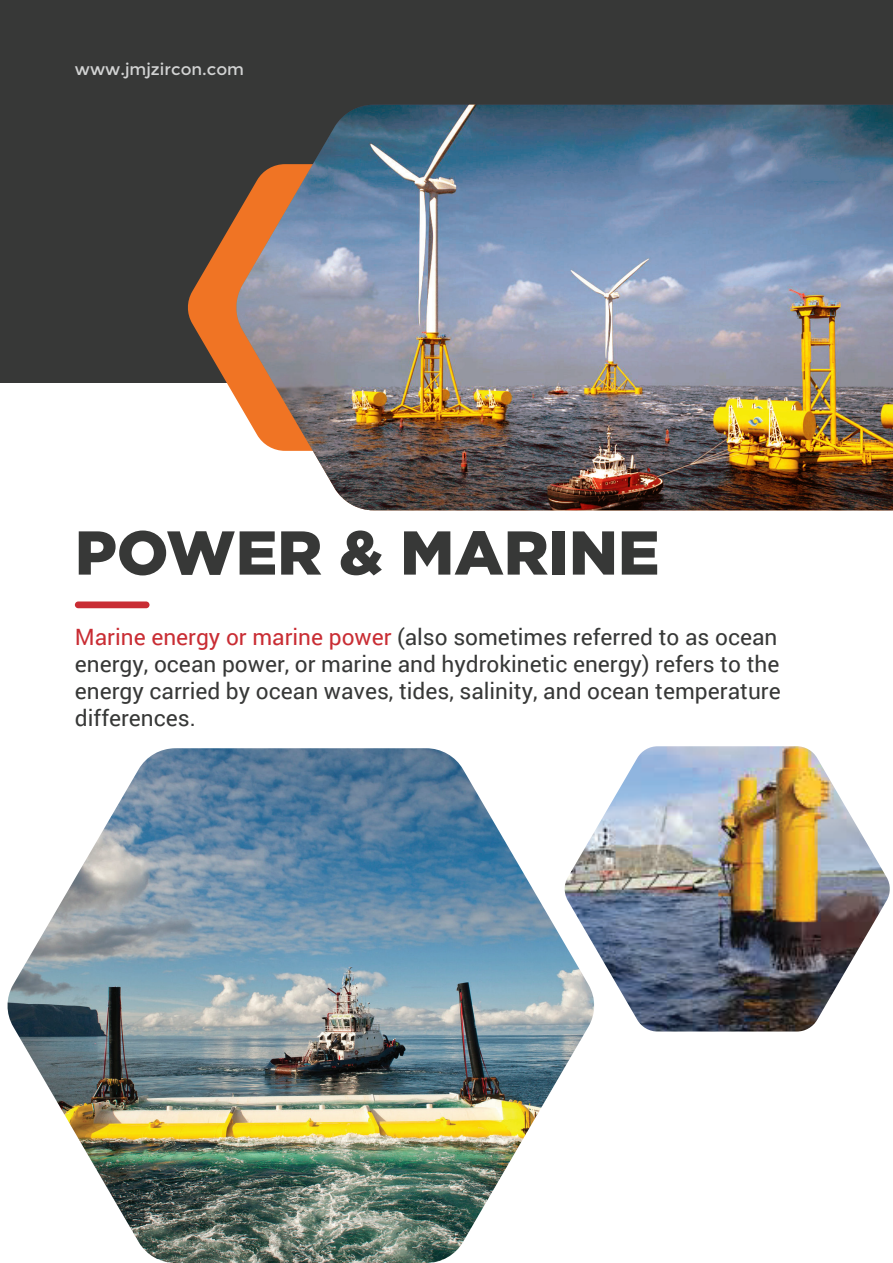
<style>
.page{position:relative;width:893px;height:1263px;background:#fff}
.page>*{position:absolute;margin:0;border:0;box-sizing:border-box;transform-origin:0 0}
.t1{font:900 61.8px "Gotham";color:#373837}
.t2{font:22.5px/27px "Roboto";color:#373837}
.t3{font:16.5px "Montserrat";color:#d2d3d3}
.s1{color:#c92d34}
</style>
<div class="page">
<div style="left:75px;top:601px;width:75px;height:7px;background:#c92d34;border-radius:3px"></div>
<div style="left:0;top:0;width:893px;height:382px;background:#373837"></div>
<svg style="left:186px;top:220px;width:48px;height:175px;fill:#f07424"></svg>
<img style="left:234px;top:105px;width:659px;height:405px">
<img style="left:7px;top:748px;width:579px;height:515px">
<img style="left:564px;top:746px;width:326px;height:285px">
<p class="t3" style="left:75px;top:59px;width:171px">www.jmjzircon.com</p>
<h1 class="t1" style="left:75px;top:517px;width:586px">POWER &amp; MARINE</h1>
<p class="t2" style="left:75px;top:622px;width:707px"><span class="s1">Marine energy or marine power</span> (also sometimes referred to as ocean energy, ocean power, or marine and hydrokinetic energy) refers to the energy carried by ocean waves, tides, salinity, and ocean temperature differences.</p>
</div>
